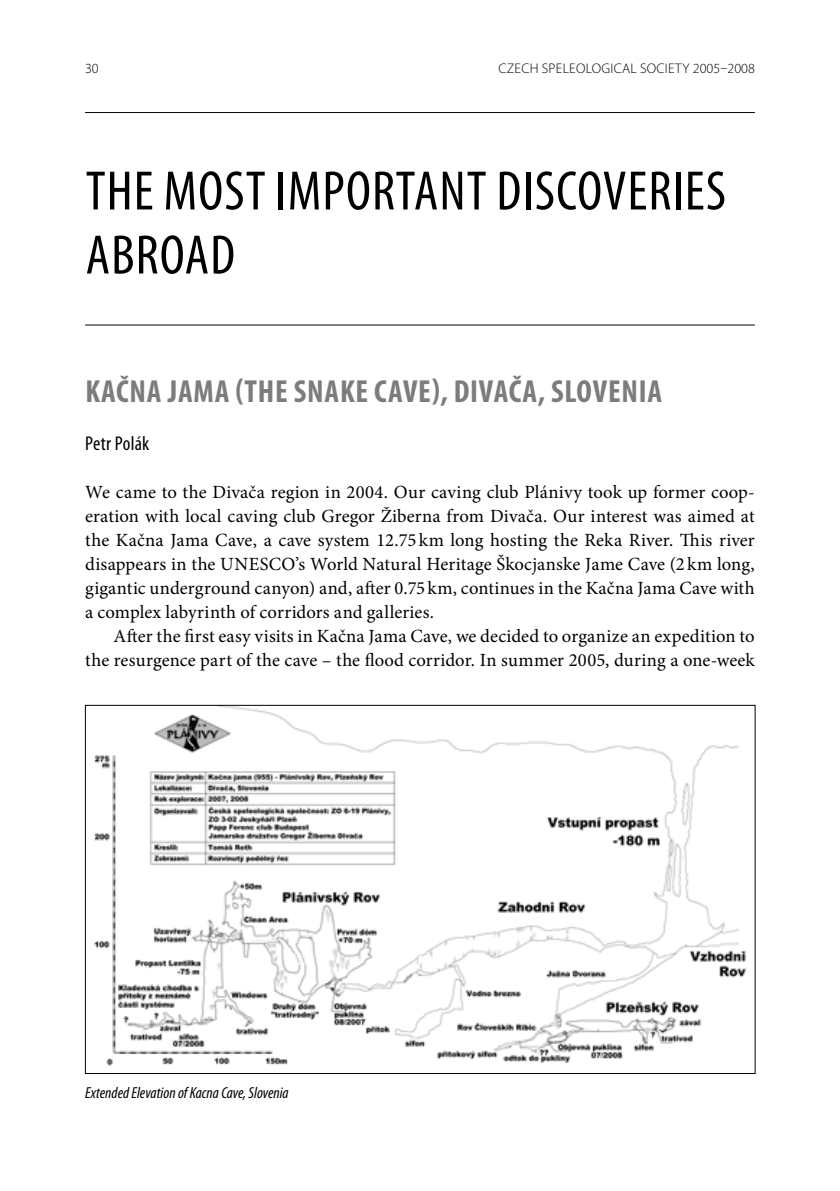
<style>
.page{position:relative;width:840px;height:1191px;background:#fff}
.page>*{position:absolute;margin:0;border:0;box-sizing:border-box;transform-origin:0 0}
.t1{font:condensed 56px/64px "Myriad Pro";letter-spacing:.02em;color:#000}
.t2{font:700 condensed 32px "Myriad Pro";letter-spacing:.025em;color:#7c7c7c}
.t3{font:condensed 20px "Myriad Pro";color:#000}
.t4{font:18.6px/24px "Minion Pro";letter-spacing:.01em;color:#000;text-align:justify}
.t5{font:italic condensed 16px "Myriad Pro";color:#000}
.t6{font:300 14px "Myriad Pro";letter-spacing:.02em;color:#000}
</style>
<div class="page">
<hr style="left:85px;top:112px;width:669px;height:1px;background:#000">
<hr style="left:85px;top:324px;width:669px;height:1px;background:#000">
<img style="left:94px;top:707px;width:652px;height:359px">
<p class="t6" style="left:85px;top:61px;width:15px">30</p>
<p class="t6" style="left:498px;top:61px;width:258px">CZECH SPELEOLOGICAL SOCIETY 2005–2008</p>
<h1 class="t1" style="left:86px;top:158px;width:637px">THE MOST IMPORTANT DISCOVERI ES<br>ABROAD</h1>
<h2 class="t2" style="left:85px;top:371px;width:578px">KAČNA JAMA (THE SNAKE CAVE), DIVAČA, SLOVENIA</h2>
<p class="t3" style="left:85px;top:431px;width:66px">PETR POLÁK</p>
<p class="t4" style="left:85px;top:480px;width:670px">We came to the Divača region in 2004. Our caving club Plánivy took up former coop&shy;eration with local caving club Gregor Žiberna from Divača. Our interest was aimed at the Kačna Jama Cave, a cave system 12.75 km long hosting the Reka River. This river disappears in the UNESCO’s World Natural Heritage Škocjanske Jame Cave (2 km long, gigantic underground canyon) and, after 0.75 km, continues in the Kačna Jama Cave with a complex labyrinth of corridors and galleries.</p>
<p class="t4" style="left:85px;top:624px;width:670px;text-align:right">After the first easy visits in Kačna Jama Cave, we decided to organize an expedition to the resurgence part of the cave – the flood corridor. In summer 2005, during a one-week</p>
<p class="t5" style="left:85px;top:1082px;width:205px">Extended Elevation of Kacna Cave, Slovenia</p>
</div>
